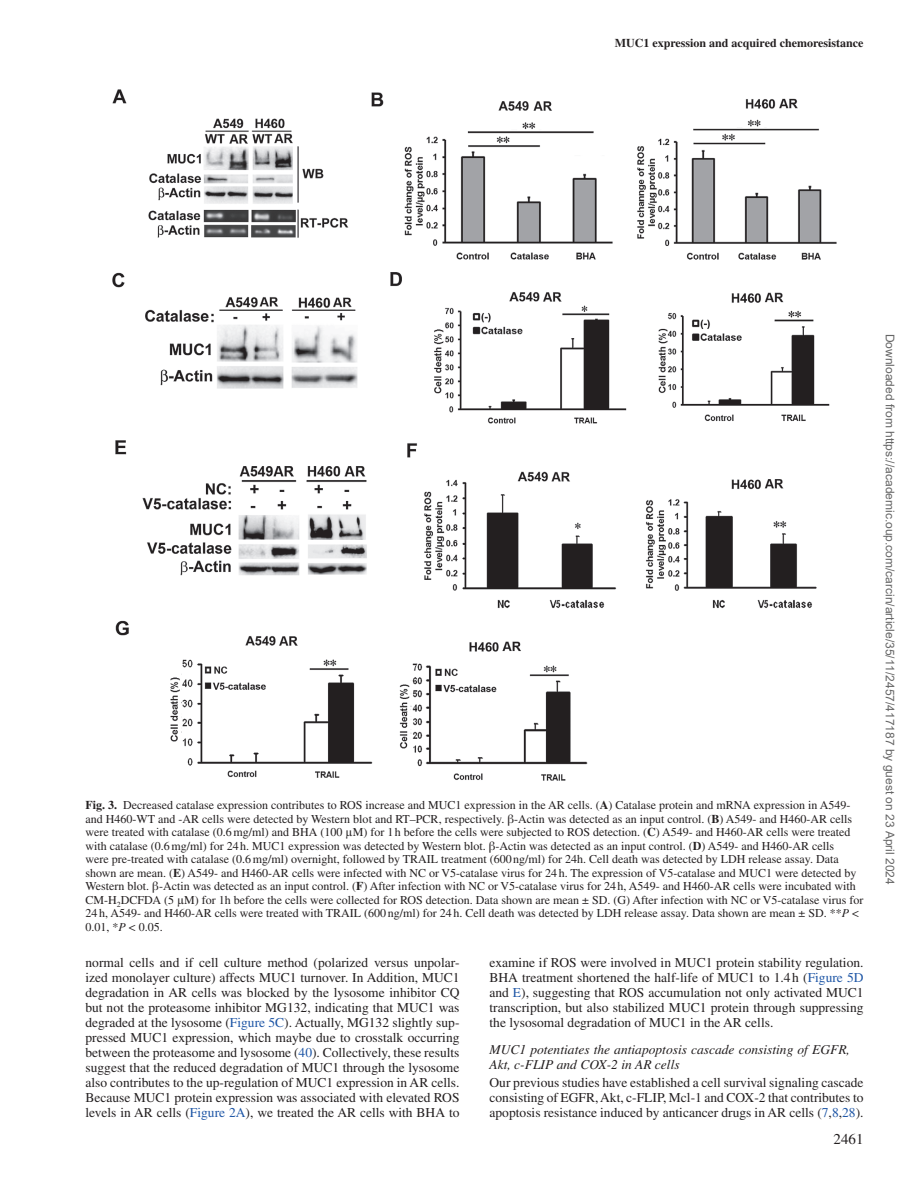
<style>
.page{position:relative;width:919px;height:1187px;background:#fff}
.page>*{position:absolute;margin:0;border:0;box-sizing:border-box;transform-origin:0 0}
.t1{font:15px "Times LT Std";color:#231f20}
.t2{font:13.5px/15px "Times LT Std";color:#231f20;text-align:justify}
.t3{font:italic 13.5px/15px "Times LT Std";color:#231f20}
.t4{font:12px/13.5px "Times LT Std";color:#231f20}
.t5{font:12px "Arial";color:#666}
.t6{font:700 12px "Times LT Std";color:#231f20}
.s1{font-weight:700}
.s2{font-family:"Gandhari Unicode"}
.s3{font-style:italic}
.s4{color:#1e56a6}
</style>
<div class="page">
<img style="left:112px;top:89px;width:725px;height:692px">
<p class="t6" style="left:614px;top:36px;width:250px">MUC1 expression and acquired chemoresistance</p>
<p class="t4" style="left:85px;top:798px;width:779px"><span class="s1">Fig. 3.</span> Decreased catalase expression contributes to ROS increase and MUC1 expression in the AR cells. (<span class="s1">A</span>) Catalase protein and mRNA expression in A549- and H460-WT and -AR cells were detected by Western blot and RT–PCR, respectively. <span class="s2">β</span>-Actin was detected as an input control. (<span class="s1">B</span>) A549- and H460-AR cells were treated with catalase (0.6mg/ml) and BHA (100 <span class="s2">μ</span>M) for 1 h before the cells were subjected to ROS detection. (<span class="s1">C</span>) A549- and H460-AR cells were treated with catalase (0.6mg/ml) for 24h. MUC1 expression was detected by Western blot. <span class="s2">β</span>-Actin was detected as an input control. (<span class="s1">D</span>) A549- and H460-AR cells<br>were pre-treated with catalase (0.6mg/ml) overnight, followed by TRAIL treatment (600ng/ml) for 24h. Cell death was detected by LDH release assay. Data shown are mean. (<span class="s1">E</span>) A549- and H460-AR cells were infected with NC or V5-catalase virus for 24h. The expression of V5-catalase and MUC1 were detected by Western blot. <span class="s2">β</span>-Actin was detected as an input control. (<span class="s1">F</span>) After infection with NC or V5-catalase virus for 24h, A549- and H460-AR cells were incubated with CM-H<sub>2</sub>DCFDA (5 <span class="s2">μ</span>M) for 1h before the cells were collected for ROS detection. Data shown are mean ± SD. (G) After infection with NC or V5-catalase virus for 24h, A549- and H460-AR cells were treated with TRAIL (600ng/ml) for 24h. Cell death was detected by LDH release assay. Data shown are mean ± SD. **<span class="s3">P</span> &lt; 0.01, *<span class="s3">P</span> &lt; 0.05.</p>
<p class="t2" style="left:86px;top:954px;width:375px">normal cells and if cell culture method (polarized versus unpolar&shy;ized monolayer culture) affects MUC1 turnover. In Addition, MUC1 degradation in AR cells was blocked by the lysosome inhibitor CQ but not the proteasome inhibitor MG132, indicating that MUC1 was degraded at the lysosome (<span class="s4">Figure 5C</span>). Actually, MG132 slightly sup&shy;pressed MUC1 expression, which maybe due to crosstalk occurring between the proteasome and lysosome (<span class="s4">40</span>). Collectively, these results suggest that the reduced degradation of MUC1 through the lysosome also contributes to the up-regulation of MUC1 expression in AR cells.<br>Because MUC1 protein expression was associated with elevated ROS levels in AR cells (<span class="s4">Figure 2A</span>), we treated the AR cells with BHA to</p>
<p class="t2" style="left:489px;top:954px;width:375px">examine if ROS were involved in MUC1 protein stability regulation.<br>BHA treatment shortened the half-life of MUC1 to 1.4h (<span class="s4">Figure 5D </span>and <span class="s4">E</span>), suggesting that ROS accumulation not only activated MUC1 transcription, but also stabilized MUC1 protein through suppressing the lysosomal degradation of MUC1 in the AR cells.</p>
<p class="t3" style="left:489px;top:1041px;width:362px">MUC1 potentiates the antiapoptosis cascade consisting of EGFR,<br>Akt, c-FLIP and COX-2 in AR cells</p>
<p class="t2" style="left:489px;top:1074px;width:375px">Our previous studies have established a cell survival signaling cascade consisting of EGFR, Akt, c-FLIP, Mcl-1 and COX-2 that contributes to apoptosis resistance induced by anticancer drugs in AR cells (<span class="s4">7</span>,<span class="s4">8</span>,<span class="s4">28</span>).</p>
<p class="t1" style="left:833px;top:1130px;width:31px">2461</p>
<p class="t5" style="left:894px;top:334px;width:552px;rotate:90deg">Downloaded from https://academic.oup.com/carcin/article/35/11/2457/417187 by guest on 23 April 2024</p>
</div>
